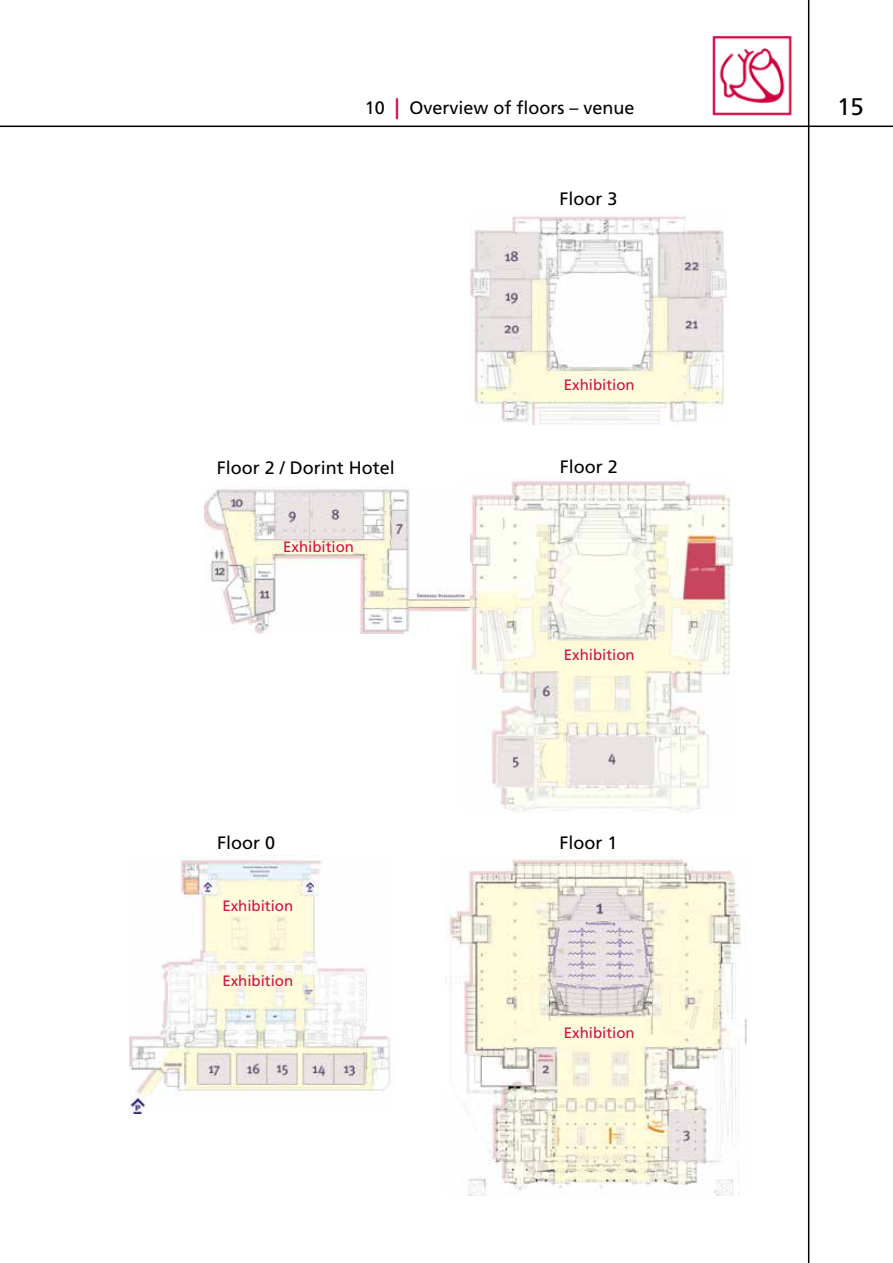
<style>
.page{position:relative;width:893px;height:1263px;background:#fff}
.page>*{position:absolute;margin:0;border:0;box-sizing:border-box;transform-origin:0 0}
.t1{font:24px "Frutiger LT Std";color:#000}
.t2{font:18px "Frutiger LT Std";color:#000}
.t3{font:15px "Frutiger LT Std";color:#cf1046}
.s1{font-weight:700;font-size:21px;color:#cf1046}
</style>
<div class="page">
<img style="left:712px;top:35px;width:80px;height:81px">
<hr style="left:0;top:126px;width:893px;height:1px;background:#000">
<hr style="left:808px;top:0;width:1px;height:1263px;background:#000">
<img style="left:469px;top:216px;width:257px;height:208px">
<img style="left:470px;top:478px;width:262px;height:334px">
<img style="left:446px;top:859px;width:300px;height:337px">
<img style="left:205px;top:489px;width:265px;height:145px">
<img style="left:130px;top:857px;width:261px;height:257px">
<div style="left:432px;top:612px;width:37px;height:20px;background:#fff"></div>
<img style="left:550px;top:922px;width:102px;height:94px">
<p class="t2" style="left:365px;top:97px;width:271px">10 <span class="s1">|</span> Overview of floors – venue</p>
<h1 class="t1" style="left:837px;top:92px;width:28px">15</h1>
<p class="t2" style="left:560px;top:188px;width:60px">Floor 3</p>
<p class="t3" style="left:564px;top:376px;width:72px">Exhibition</p>
<p class="t2" style="left:217px;top:457px;width:180px">Floor 2 / Dorint Hotel</p>
<p class="t2" style="left:560px;top:456px;width:60px">Floor 2</p>
<p class="t3" style="left:283px;top:538px;width:72px">Exhibition</p>
<p class="t3" style="left:564px;top:646px;width:72px">Exhibition</p>
<p class="t2" style="left:217px;top:833px;width:60px">Floor 0</p>
<p class="t2" style="left:560px;top:833px;width:60px">Floor 1</p>
<p class="t3" style="left:222px;top:897px;width:72px">Exhibition</p>
<p class="t3" style="left:222px;top:972px;width:72px">Exhibition</p>
<p class="t3" style="left:564px;top:1024px;width:72px">Exhibition</p>
</div>
